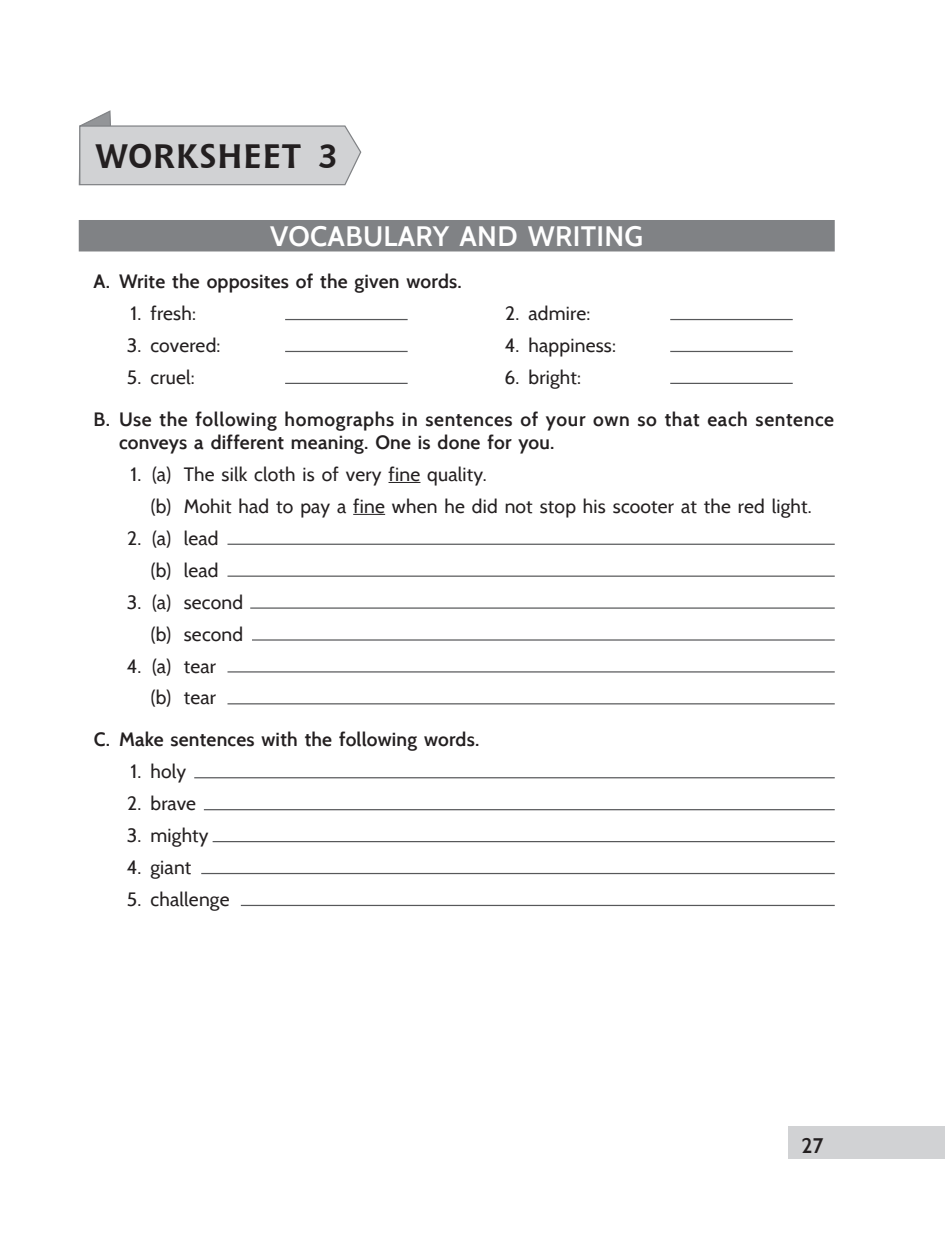
<style>
.page{position:relative;width:945px;height:1260px;background:#fff}
.page>*{position:absolute;margin:0;border:0;box-sizing:border-box;transform-origin:0 0}
.t1{font:700 33.77px "Chianti BT";letter-spacing:.015em;color:#231f20}
.Worksheet_head{font:600 28px "Cabin";letter-spacing:.01em;color:#fff}
.t2{font:600 21px "Cabin";color:#231f20}
.Exercise_2{font:19.25px "Cabin";letter-spacing:.01em;color:#231f20}
.Exercise_1{font:600 19.25px/23.1px "Cabin";letter-spacing:.01em;color:#231f20}
</style>
<div class="page">
<div style="left:788px;top:1126px;width:157px;height:33px;background:#d1d2d4"></div>
<div style="left:79px;top:220px;width:756px;height:31px;background:#808285"></div>
<hr style="left:389px;top:482px;width:31px;height:1px;background:#231f20">
<hr style="left:353px;top:514px;width:32px;height:1px;background:#231f20">
<svg style="left:78px;top:110px;width:284px;height:76px"></svg>
<hr style="left:285px;top:319px;width:123px;height:1px;background:#57585a">
<hr style="left:670px;top:319px;width:123px;height:1px;background:#57585a">
<hr style="left:285px;top:351px;width:123px;height:1px;background:#57585a">
<hr style="left:670px;top:351px;width:123px;height:1px;background:#57585a">
<hr style="left:285px;top:383px;width:123px;height:1px;background:#57585a">
<hr style="left:670px;top:383px;width:123px;height:1px;background:#57585a">
<hr style="left:228px;top:544px;width:607px;height:1px;background:#57585a">
<hr style="left:228px;top:576px;width:607px;height:1px;background:#57585a">
<hr style="left:250px;top:607px;width:585px;height:2px;background:#57585a">
<hr style="left:252px;top:639px;width:583px;height:2px;background:#57585a">
<hr style="left:228px;top:671px;width:607px;height:2px;background:#57585a">
<hr style="left:228px;top:703px;width:607px;height:1px;background:#57585a">
<hr style="left:194px;top:777px;width:641px;height:1px;background:#57585a">
<hr style="left:204px;top:809px;width:631px;height:1px;background:#57585a">
<hr style="left:213px;top:841px;width:622px;height:1px;background:#57585a">
<hr style="left:201px;top:873px;width:634px;height:1px;background:#57585a">
<hr style="left:241px;top:905px;width:594px;height:1px;background:#57585a">
<p class="t1" style="left:96px;top:132px;width:244px">WORKSHEET 3</p>
<p class="Worksheet_head" style="left:270px;top:219px;width:375px">VOCABULARY AND WRITING</p>
<p class="Exercise_1" style="left:93px;top:270px;width:370px">A. Write the opposites of the given words.</p>
<p class="Exercise_2" style="left:131px;top:302px;width:67px">1. fresh:</p>
<p class="Exercise_2" style="left:505px;top:302px;width:87px">2. admire:</p>
<p class="Exercise_2" style="left:127px;top:334px;width:95px">3. covered:</p>
<p class="Exercise_2" style="left:505px;top:334px;width:113px">4. happiness:</p>
<p class="Exercise_2" style="left:127px;top:365px;width:69px">5. cruel:</p>
<p class="Exercise_2" style="left:504px;top:365px;width:78px">6. bright:</p>
<p class="Exercise_1" style="left:119px;top:408px;width:717px;text-indent:-25px">B. Use the following homographs in sentences of your own so that each sentence conveys a different meaning. One is done for you.</p>
<p class="Exercise_2" style="left:131px;top:462px;width:358px">1. (a) The silk cloth is of very fine quality.</p>
<p class="Exercise_2" style="left:151px;top:494px;width:663px">(b) Mohit had to pay a fine when he did not stop his scooter at the red light.</p>
<p class="Exercise_2" style="left:127px;top:526px;width:93px">2. (a) lead</p>
<p class="Exercise_2" style="left:151px;top:558px;width:69px">(b) lead</p>
<p class="Exercise_2" style="left:127px;top:590px;width:118px">3. (a) second</p>
<p class="Exercise_2" style="left:151px;top:622px;width:94px">(b) second</p>
<p class="Exercise_2" style="left:127px;top:654px;width:91px">4. (a) tear</p>
<p class="Exercise_2" style="left:151px;top:686px;width:67px">(b) tear</p>
<p class="Exercise_1" style="left:94px;top:728px;width:387px">C. Make sentences with the following words.</p>
<p class="Exercise_2" style="left:131px;top:760px;width:57px">1. holy</p>
<p class="Exercise_2" style="left:127px;top:792px;width:70px">2. brave</p>
<p class="Exercise_2" style="left:127px;top:824px;width:83px">3. mighty</p>
<p class="Exercise_2" style="left:127px;top:856px;width:66px">4. giant</p>
<p class="Exercise_2" style="left:127px;top:888px;width:104px">5. challenge</p>
<p class="t2" style="left:801px;top:1133px;width:24px">27</p>
</div>
